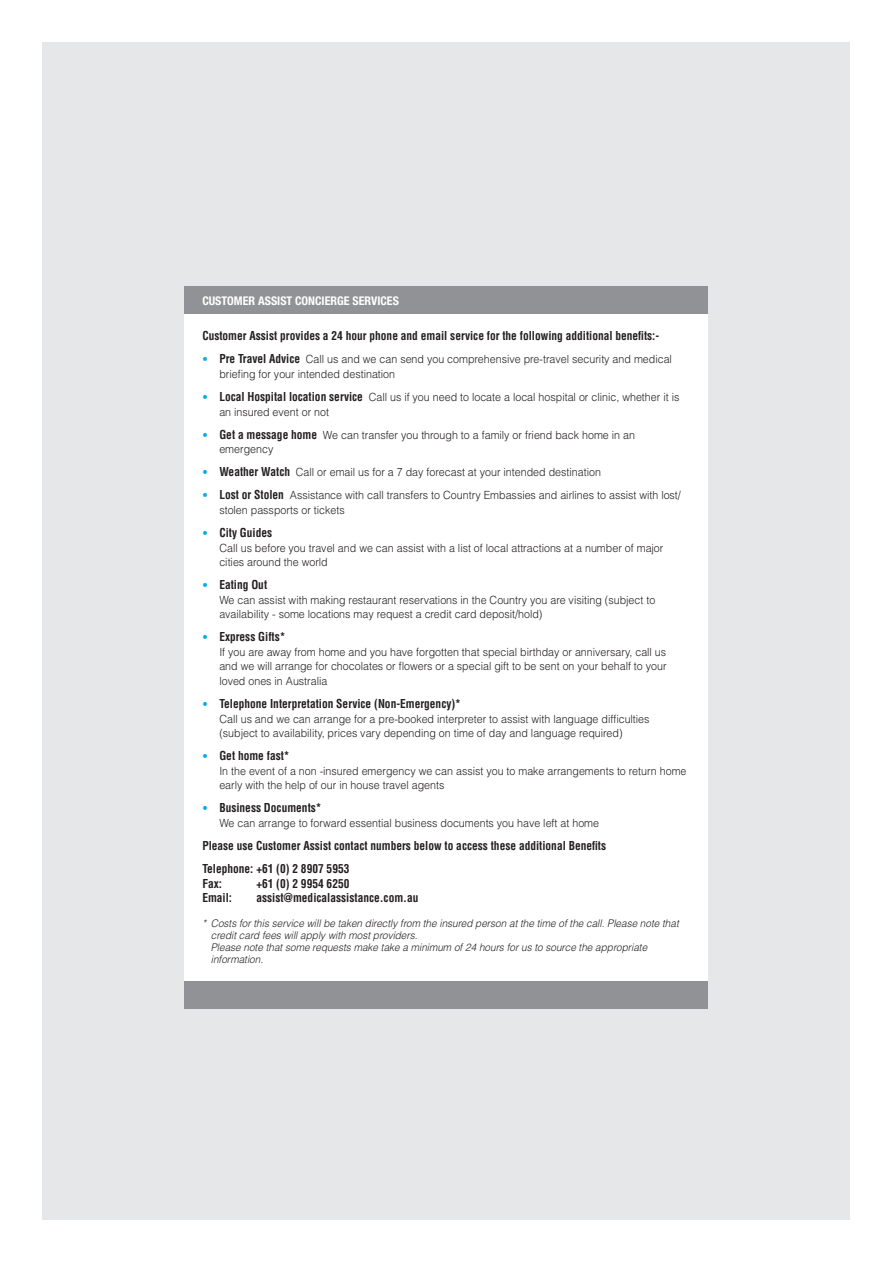
<style>
.page{position:relative;width:893px;height:1263px;background:#fff}
.page>*{position:absolute;margin:0;border:0;box-sizing:border-box;transform-origin:0 0}
.t1{font:700 condensed 12px "Helvetica";color:#231f20;scale:.95 1}
.t2{font:700 condensed 12px "Helvetica Neue";color:#fff}
.t3{font:300 11.25px/14.5px "Helvetica";color:#231f20;scale:.95 1}
.t4{font:italic 300 10.5px/12px "Helvetica";color:#231f20;scale:.95 1}
.s1{color:#00aeef}
.s2{font-weight:700;font-stretch:condensed;font-size:12px}
.s3{font-weight:300;font-stretch:normal;font-size:11.25px;color:#00aeef}
</style>
<div class="page">
<div style="left:43px;top:43px;width:807px;height:1177px;background:#e6e7e9"></div>
<div style="left:185px;top:286px;width:523px;height:714px;background:#fff"></div>
<div style="left:185px;top:286px;width:523px;height:27px;background:#919295"></div>
<div style="left:185px;top:981px;width:523px;height:28px;background:#919295"></div>
<p class="t2" style="left:202px;top:293px;width:198px">CUSTOMER ASSIST CONCIERGE SERVICES</p>
<p class="t1" style="left:202px;top:328px;width:482px">Customer Assist provides a 24 hour phone and email service for the following additional benefits:-</p>
<p class="t3" style="left:219px;top:352px;width:478px;text-indent:-17px"><span class="s1">•</span> <span class="s2">Pre Travel Advice</span> Call us and we can send you comprehensive pre-travel security and medical briefing for your intended destination</p>
<p class="t3" style="left:219px;top:390px;width:486px;text-indent:-17px"><span class="s1">•</span> <span class="s2">Local Hospital location service</span> Call us if you need to locate a local hospital or clinic, whether it is an insured event or not</p>
<p class="t3" style="left:219px;top:427px;width:439px;text-indent:-17px"><span class="s1">•</span> <span class="s2">Get a message home</span> We can transfer you through to a family or friend back home in an emergency</p>
<p class="t3" style="left:202px;top:465px;width:421px"><span class="s1">•</span> <span class="s2">Weather Watch</span> Call or email us for a 7 day forecast at your intended destination</p>
<p class="t3" style="left:219px;top:488px;width:487px;text-indent:-17px"><span class="s1">•</span> <span class="s2">Lost or Stolen</span> Assistance with call transfers to Country Embassies and airlines to assist with lost/ stolen passports or tickets</p>
<p class="t1" style="left:202px;top:525px;width:75px"><span class="s3">•</span> City Guides</p>
<p class="t3" style="left:219px;top:540px;width:469px">Call us before you travel and we can assist with a list of local attractions at a number of major cities around the world</p>
<p class="t1" style="left:202px;top:577px;width:70px"><span class="s3">•</span> Eating Out</p>
<p class="t3" style="left:219px;top:592px;width:460px">We can assist with making restaurant reservations in the Country you are visiting (subject to availability - some locations may request a credit card deposit/hold)</p>
<p class="t1" style="left:202px;top:629px;width:89px"><span class="s3">•</span> Express Gifts*</p>
<p class="t3" style="left:219px;top:644px;width:472px;text-align:justify">If you are away from home and you have forgotten that special birthday or anniversary, call us and we will arrange for chocolates or flowers or a special gift to be sent on your behalf to your loved ones in Australia</p>
<p class="t1" style="left:202px;top:696px;width:274px"><span class="s3">•</span> Telephone Interpretation Service (Non-Emergency)*</p>
<p class="t3" style="left:219px;top:711px;width:454px">Call us and we can arrange for a pre-booked interpreter to assist with language difficulties (subject to availability, prices vary depending on time of day and language required)</p>
<p class="t1" style="left:202px;top:748px;width:93px"><span class="s3">•</span> Get home fast*</p>
<p class="t3" style="left:219px;top:763px;width:493px">In the event of a non -insured emergency we can assist you to make arrangements to return home early with the help of our in house travel agents</p>
<p class="t1" style="left:202px;top:800px;width:127px"><span class="s3">•</span> Business Documents*</p>
<p class="t3" style="left:219px;top:815px;width:401px">We can arrange to forward essential business documents you have left at home</p>
<p class="t1" style="left:202px;top:838px;width:426px">Please use Customer Assist contact numbers below to access these additional Benefits</p>
<p class="t1" style="left:202px;top:861px;width:156px">Telephone: +61 (0) 2 8907 5953</p>
<p class="t1" style="left:202px;top:876px;width:22px">Fax:</p>
<p class="t1" style="left:256px;top:876px;width:99px">+61 (0) 2 9954 6250</p>
<p class="t1" style="left:202px;top:890px;width:33px">Email:</p>
<p class="t1" style="left:256px;top:890px;width:172px">assist@medicalassistance.com.au</p>
<p class="t4" style="left:211px;top:917px;width:494px;text-indent:-9px">* Costs for this service will be taken directly from the insured person at the time of the call. Please note that credit card fees will apply with most providers.</p>
<p class="t4" style="left:211px;top:941px;width:461px">Please note that some requests make take a minimum of 24 hours for us to source the appropriate information.</p>
</div>
